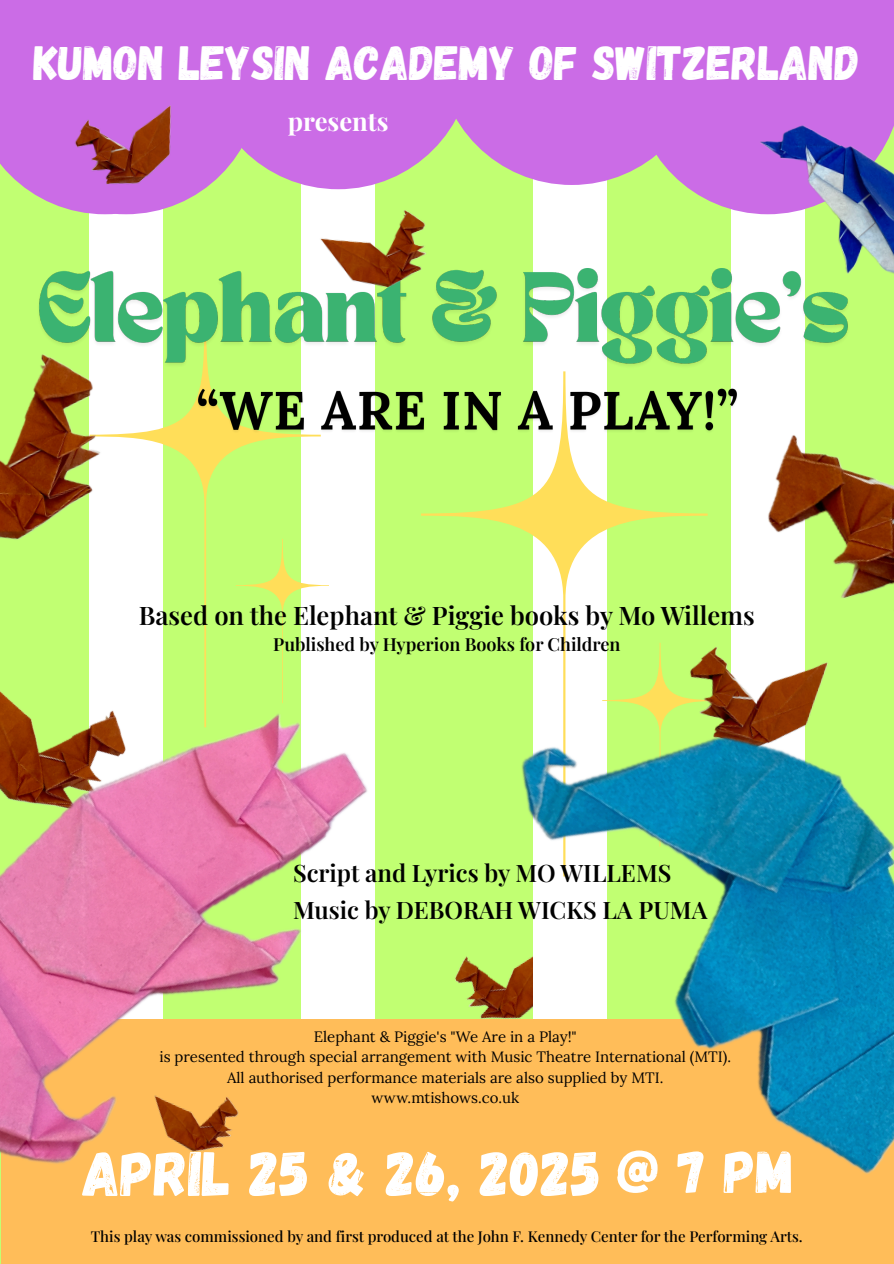
<style>
.page{position:relative;width:894px;height:1264px;background:#fff}
.page>*{position:absolute;margin:0;border:0;box-sizing:border-box;transform-origin:0 0}
.t1{font:63px "Gagalin";color:#fff}
.t2{font:60px "Gagalin";color:#fff}
.t3{font:48px "Gagalin";color:#fff}
.t4{font:600 25.5px "Playfair Display";color:#000}
.t5{font:700 25.5px "Playfair Display";color:#fff}
.t6{font:600 24px "Playfair Display";color:#000}
.t7{font:600 18px "Playfair Display";color:#000}
.t8{font:15px "Lora";color:#000}
.t9{font:500 15px "Playfair Display";color:#000}
</style>
<div class="page">
<div style="left:0;top:0;width:893px;height:1263px;background:#c1ff72"></div>
<div style="left:301px;top:0;width:73px;height:1174px;background:#fff"></div>
<div style="left:533px;top:0;width:73px;height:1174px;background:#fff"></div>
<img style="left:731px;top:374px;width:162px;height:219px">
<div style="left:0;top:0;width:204px;height:201px;background:#cb6ce6"></div>
<div style="left:204px;top:0;width:233px;height:189px;background:#cb6ce6"></div>
<svg style="left:437px;top:42px;width:196px;height:143px;background:#ca7bda"></svg>
<svg style="left:633px;top:42px;width:48px;height:140px;background:#c97cd9"></svg>
<img style="left:766px;top:374px;width:127px;height:183px">
<div style="left:217px;top:0;width:676px;height:42px;background:#cb6ce6"></div>
<img style="left:681px;top:42px;width:212px;height:232px">
<svg style="left:421px;top:374px;width:286px;height:219px"></svg>
<img style="left:47px;top:72px;width:152px;height:153px">
<svg style="left:209px;top:444px;width:39px;height:37px"></svg>
<svg style="left:236px;top:539px;width:93px;height:85px"></svg>
<img style="left:209px;top:265px;width:646px;height:109px">
<img style="left:209px;top:375px;width:533px;height:69px">
<img style="left:301px;top:163px;width:166px;height:166px">
<img style="left:635px;top:585px;width:227px;height:8px">
<img style="left:0;top:234px;width:209px;height:390px">
<img style="left:459px;top:593px;width:434px;height:670px">
<img style="left:0;top:624px;width:459px;height:639px">
<h4 class="t3" style="left:34px;top:31px;width:827px">KUMON LEYSIN ACADEMY OF SWITZERLAND</h4>
<p class="t5" style="left:288px;top:103px;width:102px">presents</p>
<p class="t4" style="left:139px;top:597px;width:617px">Based on the Elephant &amp; Piggie books by Mo Willems</p>
<p class="t7" style="left:273px;top:631px;width:349px">Published by Hyperion Books for Children</p>
<p class="t6" style="left:293px;top:856px;width:380px">Script and Lyrics by MO WILLEMS</p>
<p class="t6" style="left:293px;top:893px;width:415px">Music by DEBORAH WICKS LA PUMA</p>
<p class="t8" style="left:314px;top:1027px;width:264px">Elephant &amp; Piggie's "We Are in a Play!"</p>
<p class="t8" style="left:159px;top:1047px;width:573px">is presented through special arrangement with Music Theatre International (MTI).</p>
<p class="t8" style="left:227px;top:1067px;width:437px">All authorised performance materials are also supplied by MTI.</p>
<p class="t8" style="left:371px;top:1087px;width:149px">www.mtishows.co.uk</p>
<p class="t1" style="left:83px;top:1132px;width:520px">APRIL 25 &amp; 26, 2025</p>
<h3 class="t2" style="left:617px;top:1132px;width:177px">@7PM</h3>
<p class="t9" style="left:91px;top:1225px;width:713px">This play was commissioned by and first produced at the John F. Kennedy Center for the Performing Arts.</p>
</div>
